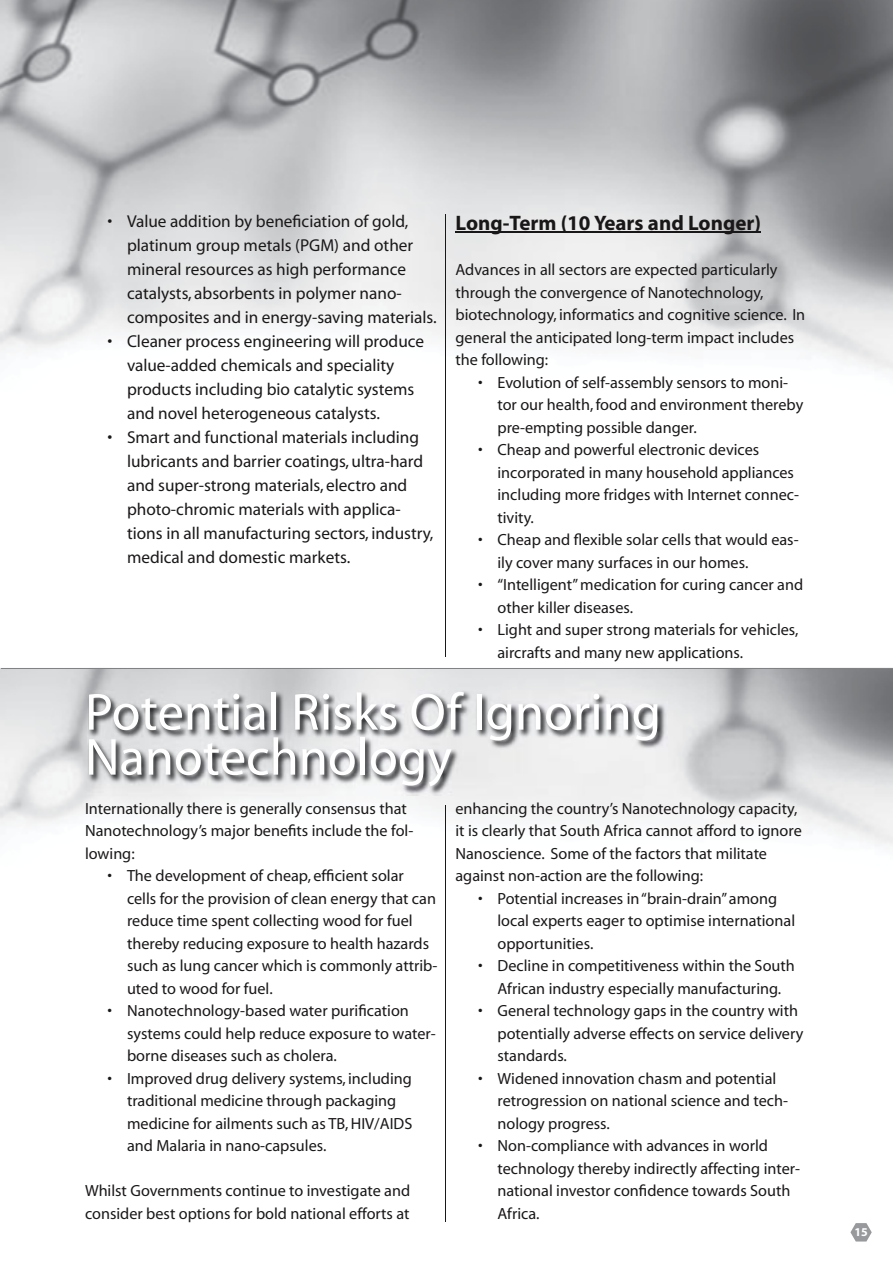
<style>
.page{position:relative;width:893px;height:1263px;background:#fff}
.page>*{position:absolute;margin:0;border:0;box-sizing:border-box;transform-origin:0 0}
.t1{font:52.5px/45px "Myriad";color:#fff}
.t2{font:700 21px "Myriad";color:#1a1718}
.t3{font:17.25px/24px "Myriad";color:#1a1718}
.t4{font:16.2px/22.5px "Myriad";color:#1a1718}
.t5{font:700 12px "Myriad";color:#fff}
</style>
<div class="page">
<img style="left:0;top:0;width:893px;height:371px">
<hr style="left:455px;top:232px;width:306px;height:1px;background:#1a1718">
<hr style="left:1px;top:668px;width:892px;height:1px;background:#818285">
<img style="left:88px;top:690px;width:580px;height:105px">
<hr style="left:445px;top:214px;width:1px;height:442px;background:#1a1718">
<hr style="left:445px;top:805px;width:1px;height:417px;background:#1a1718">
<svg style="left:850px;top:1223px;width:22px;height:18px"></svg>
<p class="t3" style="left:127px;top:210px;width:311px;text-indent:-20px">• Value addition by beneficiation of gold, platinum group metals (PGM) and other mineral resources as high performance catalysts, absorbents in polymer nano&shy;composites and in energy-saving materials.</p>
<p class="t3" style="left:127px;top:330px;width:299px;text-indent:-20px">• Cleaner process engineering will produce value-added chemicals and speciality products including bio catalytic systems and novel heterogeneous catalysts.</p>
<p class="t3" style="left:127px;top:426px;width:308px;text-indent:-20px">• Smart and functional materials including lubricants and barrier coatings, ultra-hard and super-strong materials, electro and photo-chromic materials with applica&shy;tions in all manufacturing sectors, industry, medical and domestic markets.</p>
<p class="t2" style="left:455px;top:212px;width:307px">Long-Term (10 Years and Longer)</p>
<p class="t4" style="left:455px;top:259px;width:351px">Advances in all sectors are expected particularly through the convergence of Nanotechnology, biotechnology, informatics and cognitive science. In general the anticipated long-term impact includes the following:</p>
<p class="t4" style="left:497px;top:372px;width:307px;text-indent:-20px">• Evolution of self-assembly sensors to moni&shy;tor our health, food and environment thereby pre-empting possible danger.</p>
<p class="t4" style="left:497px;top:439px;width:303px;text-indent:-20px">• Cheap and powerful electronic devices incorporated in many household appliances including more fridges with Internet connec&shy;tivity.</p>
<p class="t4" style="left:497px;top:529px;width:303px;text-indent:-20px">• Cheap and flexible solar cells that would eas&shy;ily cover many surfaces in our homes.</p>
<p class="t4" style="left:497px;top:574px;width:307px;text-indent:-20px">• “Intelligent” medication for curing cancer and other killer diseases.</p>
<p class="t4" style="left:497px;top:619px;width:302px;text-indent:-20px">• Light and super strong materials for vehicles, aircrafts and many new applications.</p>
<h1 class="t1" style="left:85px;top:692px;width:577px">Potential Risks Of Ignoring<br>Nanotechnology</h1>
<p class="t4" style="left:85px;top:798px;width:330px">Internationally there is generally consensus that<br>Nanotechnology’s major benefits include the fol&shy;lowing:</p>
<p class="t4" style="left:127px;top:865px;width:312px;text-indent:-20px">• The development of cheap, efficient solar<br>cells for the provision of clean energy that can reduce time spent collecting wood for fuel thereby reducing exposure to health hazards such as lung cancer which is commonly attrib&shy;uted to wood for fuel.</p>
<p class="t4" style="left:127px;top:1000px;width:310px;text-indent:-20px">• Nanotechnology-based water purification systems could help reduce exposure to water&shy;borne diseases such as cholera.</p>
<p class="t4" style="left:127px;top:1068px;width:287px;text-indent:-20px">• Improved drug delivery systems, including traditional medicine through packaging medicine for ailments such as TB, HIV/AIDS and Malaria in nano-capsules.</p>
<p class="t4" style="left:85px;top:1180px;width:327px">Whilst Governments continue to investigate and consider best options for bold national efforts at</p>
<p class="t4" style="left:455px;top:798px;width:348px">enhancing the country’s Nanotechnology capacity, it is clearly that South Africa cannot afford to ignore Nanoscience. Some of the factors that militate against non-action are the following:</p>
<p class="t4" style="left:497px;top:888px;width:299px;text-indent:-20px">• Potential increases in “brain-drain” among local experts eager to optimise international opportunities.</p>
<p class="t4" style="left:478px;top:955px;width:318px;text-align:center">• Decline in competitiveness within the South<br>African industry especially manufacturing.</p>
<p class="t4" style="left:497px;top:1000px;width:307px;text-indent:-20px">• General technology gaps in the country with potentially adverse effects on service delivery standards.</p>
<p class="t4" style="left:497px;top:1068px;width:292px;text-indent:-20px">• Widened innovation chasm and potential retrogression on national science and tech&shy;nology progress.</p>
<p class="t4" style="left:497px;top:1135px;width:304px;text-indent:-20px">• Non-compliance with advances in world technology thereby indirectly affecting inter&shy;national investor confidence towards South Africa.</p>
<p class="t5" style="left:854px;top:1226px;width:15px">15</p>
</div>
